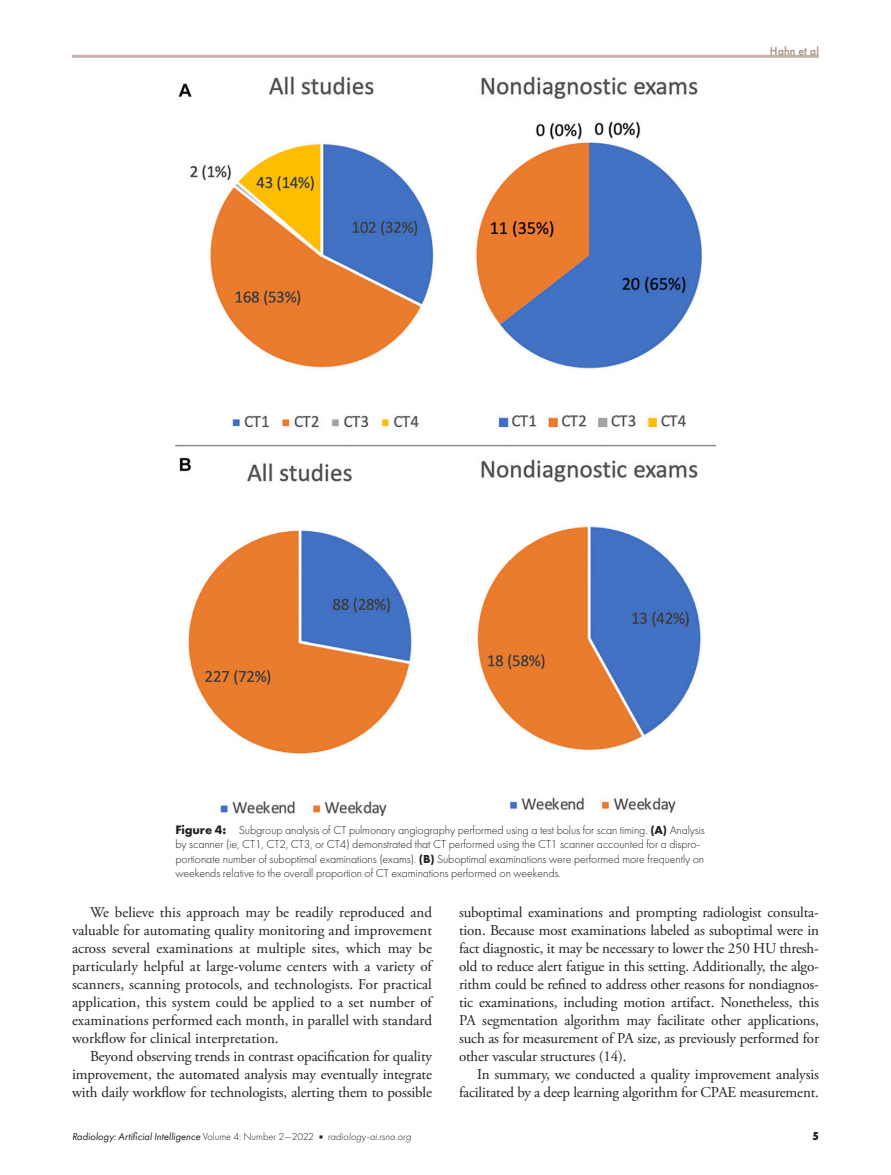
<style>
.page{position:relative;width:891px;height:1175px;background:#fff}
.page>*{position:absolute;margin:0;border:0;box-sizing:border-box;transform-origin:0 0}
.t1{font:15px/18px "Adobe Garamond Pro";letter-spacing:-.01em;color:#231f20;text-align:justify}
.t2{font:300 12px/14.4px "Futura PT";letter-spacing:-.01em;color:#231f20}
.t3{font:500 12px "Futura PT";color:#a68b7d}
.t4{font:800 12px "Futura PT Cond";color:#231f20}
.t5{font:italic 10.5px "Futura PT";color:#231f20}
.s1{font-weight:700;font-size:12.75px}
.s2{font-weight:700}
.s3{font-weight:300;font-style:normal}
.s4{font-family:"Universal Newswith Comm Pi";font-style:normal;font-size:6px}
.s5{font-weight:300}
</style>
<div class="page">
<hr style="left:72px;top:55px;width:747px;height:3px;background:#c5b2a8">
<img style="left:176px;top:76px;width:539px;height:739px">
<p class="t3" style="left:770px;top:44px;width:51px">Hahn et al</p>
<p class="t2" style="left:176px;top:822px;width:531px"><span class="s1">Figure 4:</span> Subgroup analysis of CT pulmonary angiography performed using a test bolus for scan timing. <span class="s2">(A)</span> Analysis by scanner (ie, CT1, CT2, CT3, or CT4) demonstrated that CT performed using the CT1 scanner accounted for a dispro&shy;portionate number of suboptimal examinations (exams). <span class="s2">(B)</span> Suboptimal examinations were performed more frequently on weekends relative to the overall proportion of CT examinations performed on weekends.</p>
<p class="t1" style="left:72px;top:904px;width:362px;text-indent:18px">We believe this approach may be readily reproduced and valuable for automating quality monitoring and improvement across several examinations at multiple sites, which may be particularly helpful at large-volume centers with a variety of scanners, scanning protocols, and technologists. For practical application, this system could be applied to a set number of examinations performed each month, in parallel with standard workflow for clinical interpretation.</p>
<p class="t1" style="left:72px;top:1048px;width:362px;text-indent:18px">Beyond observing trends in contrast opacification for quality improvement, the automated analysis may eventually integrate with daily workflow for technologists, alerting them to possible</p>
<p class="t1" style="left:459px;top:904px;width:362px">suboptimal examinations and prompting radiologist consulta&shy;tion. Because most examinations labeled as suboptimal were in fact diagnostic, it may be necessary to lower the 250 HU thresh&shy;old to reduce alert fatigue in this setting. Additionally, the algo&shy;rithm could be refined to address other reasons for nondiagnos&shy;tic examinations, including motion artifact. Nonetheless, this PA segmentation algorithm may facilitate other applications, such as for measurement of PA size, as previously performed for other vascular structures (14).</p>
<p class="t1" style="left:459px;top:1066px;width:361px;text-align:right">In summary, we conducted a quality improvement analysis facilitated by a deep learning algorithm for CPAE measurement.</p>
<p class="t5" style="left:72px;top:1130px;width:341px">Radiology: Artificial Intelligence <span class="s3">Volume 4: Number 2—2022</span> <span class="s4">n</span> <span class="s5">radiology-ai.rsna.org</span></p>
<p class="t4" style="left:813px;top:1128px;width:8px">5</p>
</div>
